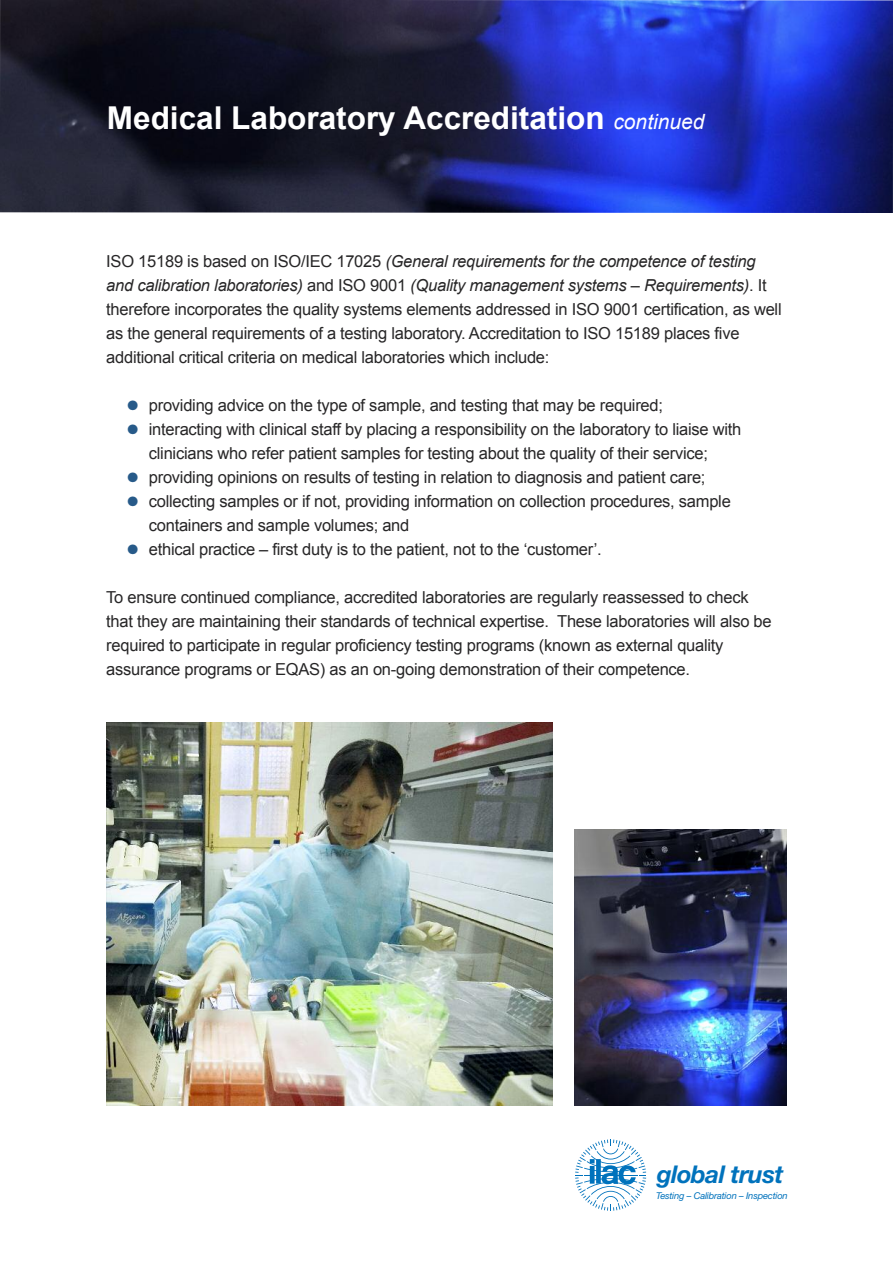
<style>
.page{position:relative;width:893px;height:1263px;background:#fff}
.page>*{position:absolute;margin:0;border:0;box-sizing:border-box;transform-origin:0 0}
.t1{font:700 31.5px "Arial";color:#fff}
.t2{font:italic 700 24.45px "Helvetica Neue";letter-spacing:-.025em;color:#0072bc}
.t3{font:16.5px/24px "Arial";letter-spacing:-.015em;color:#272627}
.t4{font:italic 9.3px "Helvetica Neue";letter-spacing:-.02em;color:#0072bc}
.s1{font-weight:400;font-style:italic;font-size:21px}
.s2{font-style:italic}
.s3{color:#275a89}
</style>
<div class="page">
<img style="left:0;top:0;width:893px;height:213px">
<svg style="left:575px;top:1139px;width:71px;height:72px"></svg>
<img style="left:106px;top:723px;width:447px;height:383px">
<img style="left:574px;top:829px;width:213px;height:277px">
<h1 class="t1" style="left:107px;top:101px;width:599px">Medical Laboratory Accreditation <span class="s1">continued</span></h1>
<p class="t3" style="left:106px;top:249px;width:677px">ISO 15189 is based on ISO/IEC 17025 <span class="s2">(General requirements for the competence of testing and calibration laboratories)</span> and ISO 9001 <span class="s2">(Quality management systems – Requirements)</span>. It therefore incorporates the quality systems elements addressed in ISO 9001 certification, as well as the general requirements of a testing laboratory. Accreditation to ISO 15189 places five additional critical criteria on medical laboratories which include:</p>
<p class="t3" style="left:128px;top:393px;width:537px"><span class="s3">●</span> providing advice on the type of sample, and testing that may be required;</p>
<p class="t3" style="left:149px;top:417px;width:594px;text-indent:-21px"><span class="s3">●</span> interacting with clinical staff by placing a responsibility on the laboratory to liaise with clinicians who refer patient samples for testing about the quality of their service;</p>
<p class="t3" style="left:128px;top:465px;width:579px"><span class="s3">●</span> providing opinions on results of testing in relation to diagnosis and patient care;</p>
<p class="t3" style="left:149px;top:489px;width:584px;text-indent:-21px"><span class="s3">●</span> collecting samples or if not, providing information on collection procedures, sample containers and sample volumes; and</p>
<p class="t3" style="left:128px;top:537px;width:476px"><span class="s3">●</span> ethical practice – first duty is to the patient, not to the ‘customer’.</p>
<p class="t3" style="left:106px;top:585px;width:667px">To ensure continued compliance, accredited laboratories are regularly reassessed to check that they are maintaining their standards of technical expertise. These laboratories will also be required to participate in regular proficiency testing programs (known as external quality assurance programs or EQAS) as an on-going demonstration of their competence.</p>
<h2 class="t2" style="left:657px;top:1166px;width:128px">global trust</h2>
<p class="t4" style="left:656px;top:1193px;width:133px">Testing – Calibration – Inspection</p>
</div>
